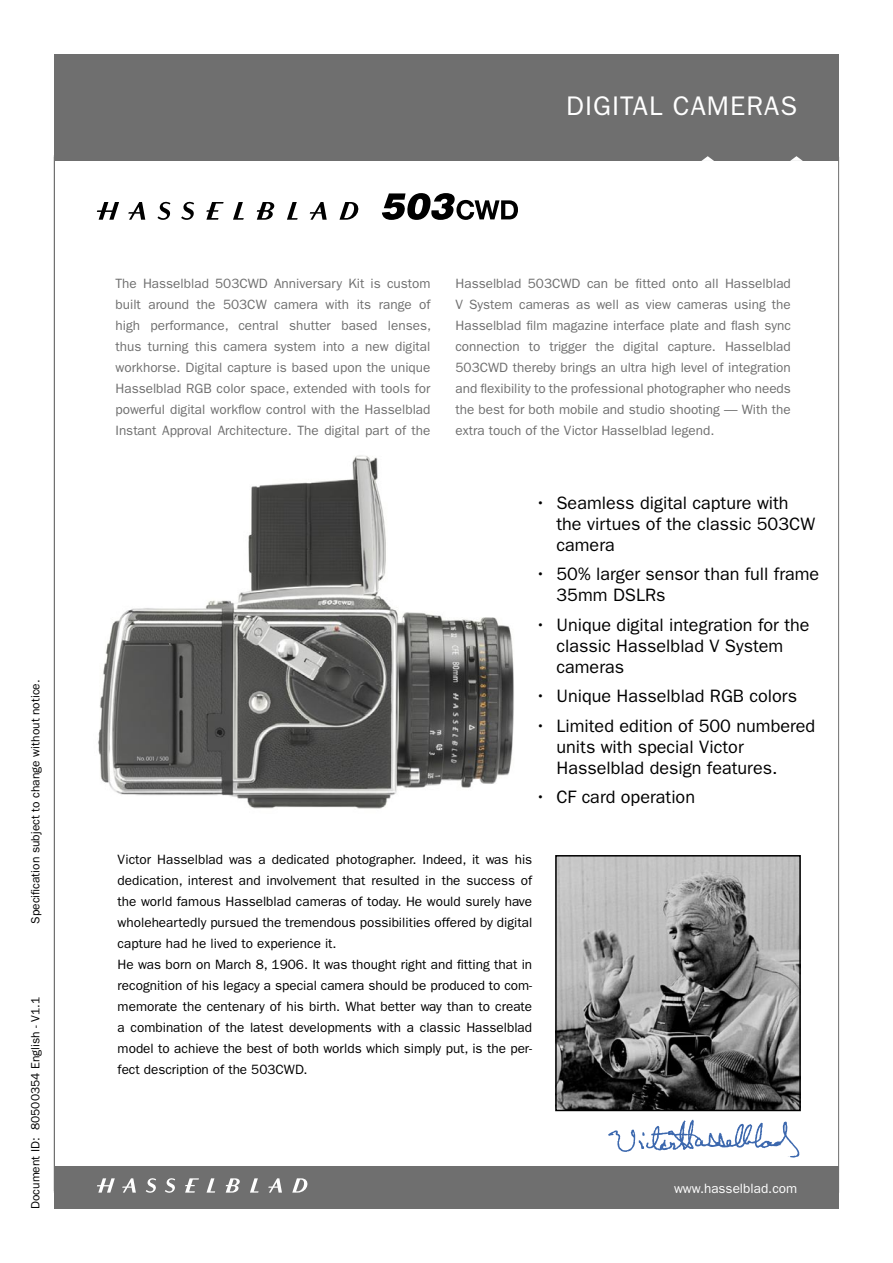
<style>
.page{position:relative;width:893px;height:1263px;background:#fff}
.page>*{position:absolute;margin:0;border:0;box-sizing:border-box;transform-origin:0 0}
.HB_kategorirubrik{font:27px "ITC Franklin Gothic Std";letter-spacing:.04em;color:#fff}
.Större_produkttext{font:18px/21px "ITC Franklin Gothic Std";color:#000}
.HB_brödtext{font:13.5px/21px "ITC Franklin Gothic Std";color:#6f6f6f;text-align:justify}
.HB_brödtext-2{font:13.5px/21px "ITC Franklin Gothic Std";color:#000;text-align:justify}
.t1{font:13.5px "ITC Franklin Gothic Std";color:#fff}
.Större_produkttext-2{font:12px "ITC Franklin Gothic Std";color:#000}
.Tabell{font:12px "ITC Franklin Gothic Std";color:#000}
</style>
<div class="page">
<div style="left:54px;top:1166px;width:785px;height:43px;background:#6f6f6f"></div>
<div style="left:54px;top:54px;width:785px;height:106px;background:#6f6f6f"></div>
<svg style="left:701px;top:156px;width:13px;height:5px"></svg>
<svg style="left:790px;top:156px;width:13px;height:5px"></svg>
<hr style="left:54px;top:157px;width:1px;height:1036px;background:#6f6f6f">
<hr style="left:838px;top:157px;width:1px;height:1036px;background:#6f6f6f">
<svg style="left:122px;top:1178px;width:14px;height:14px"></svg>
<svg style="left:185px;top:1178px;width:14px;height:14px"></svg>
<svg style="left:207px;top:1178px;width:8px;height:14px"></svg>
<svg style="left:250px;top:1178px;width:9px;height:14px"></svg>
<svg style="left:268px;top:1178px;width:14px;height:14px"></svg>
<svg style="left:97px;top:1178px;width:18px;height:14px"></svg>
<svg style="left:146px;top:1178px;width:10px;height:15px"></svg>
<svg style="left:165px;top:1178px;width:10px;height:15px"></svg>
<svg style="left:226px;top:1178px;width:14px;height:14px"></svg>
<svg style="left:292px;top:1178px;width:16px;height:14px"></svg>
<img style="left:557px;top:857px;width:242px;height:252px">
<div style="left:555px;top:855px;width:246px;height:256px;border:1px solid #000"></div>
<svg style="left:608px;top:1119px;width:191px;height:39px"></svg>
<img style="left:98px;top:455px;width:416px;height:354px">
<svg style="left:128px;top:202px;width:17px;height:18px"></svg>
<svg style="left:206px;top:202px;width:18px;height:18px"></svg>
<svg style="left:233px;top:202px;width:11px;height:18px"></svg>
<svg style="left:287px;top:202px;width:11px;height:18px"></svg>
<svg style="left:310px;top:202px;width:17px;height:18px"></svg>
<svg style="left:97px;top:202px;width:22px;height:18px"></svg>
<svg style="left:157px;top:201px;width:13px;height:19px"></svg>
<svg style="left:181px;top:201px;width:13px;height:19px"></svg>
<svg style="left:257px;top:202px;width:18px;height:18px"></svg>
<svg style="left:339px;top:202px;width:20px;height:18px"></svg>
<svg style="left:382px;top:193px;width:136px;height:27px"></svg>
<p class="Större_produkttext-2" style="left:28px;top:924px;width:246px;rotate:-90deg">Specification subject to change without notice.</p>
<p class="Tabell" style="left:28px;top:1209px;width:214px;rotate:-90deg">Document ID: 80500354 English - V1.1</p>
<p class="HB_kategorirubrik" style="left:566px;top:90px;width:232px">DIGITAL CAMERAS</p>
<p class="HB_brödtext" style="left:116px;top:273px;width:317px">The Hasselblad 503CWD Anniversary Kit is custom built around the 503CW camera with its range of high performance, central shutter based lenses, thus turning this camera system into a new digital workhorse. Digital capture is based upon the unique Hasselblad RGB color space, extended with tools for powerful digital workflow control with the Hasselblad Instant Approval Architecture. The digital part of the</p>
<p class="HB_brödtext" style="left:455px;top:273px;width:337px">Hasselblad 503CWD can be fitted onto all Hasselblad V System cameras as well as view cameras using the Hasselblad film magazine interface plate and flash sync connection to trigger the digital capture. Hasselblad 503CWD thereby brings an ultra high level of integration and flexibility to the professional photographer who needs the best for both mobile and studio shooting — With the extra touch of the Victor Hasselblad legend.</p>
<p class="Större_produkttext" style="left:556px;top:492px;width:260px;text-indent:-21px">• Seamless digital capture with the virtues of the classic 503CW camera</p>
<p class="Större_produkttext" style="left:556px;top:564px;width:264px;text-indent:-21px">• 50% larger sensor than full frame<br>35mm DSLRs</p>
<p class="Större_produkttext" style="left:556px;top:614px;width:255px;text-indent:-21px">• Unique digital integration for the classic Hasselblad V System cameras</p>
<p class="Större_produkttext" style="left:535px;top:686px;width:264px">• Unique Hasselblad RGB colors</p>
<p class="Större_produkttext" style="left:556px;top:715px;width:260px;text-indent:-21px">• Limited edition of 500 numbered units with special Victor<br>Hasselblad design features.</p>
<p class="Större_produkttext" style="left:535px;top:787px;width:161px">• CF card operation</p>
<p class="HB_brödtext-2" style="left:118px;top:849px;width:416px">Victor Hasselblad was a dedicated photographer. Indeed, it was his dedication, interest and involvement that resulted in the success of the world famous Hasselblad cameras of today. He would surely have wholeheartedly pursued the tremendous possibilities offered by digital capture had he lived to experience it.</p>
<p class="HB_brödtext-2" style="left:118px;top:954px;width:416px">He was born on March 8, 1906. It was thought right and fitting that in recognition of his legacy a special camera should be produced to com&shy;memorate the centenary of his birth. What better way than to create a combination of the latest developments with a classic Hasselblad model to achieve the best of both worlds which simply put, is the per&shy;fect description of the 503CWD.</p>
<p class="t1" style="left:674px;top:1180px;width:125px">www.hasselblad.com</p>
</div>
